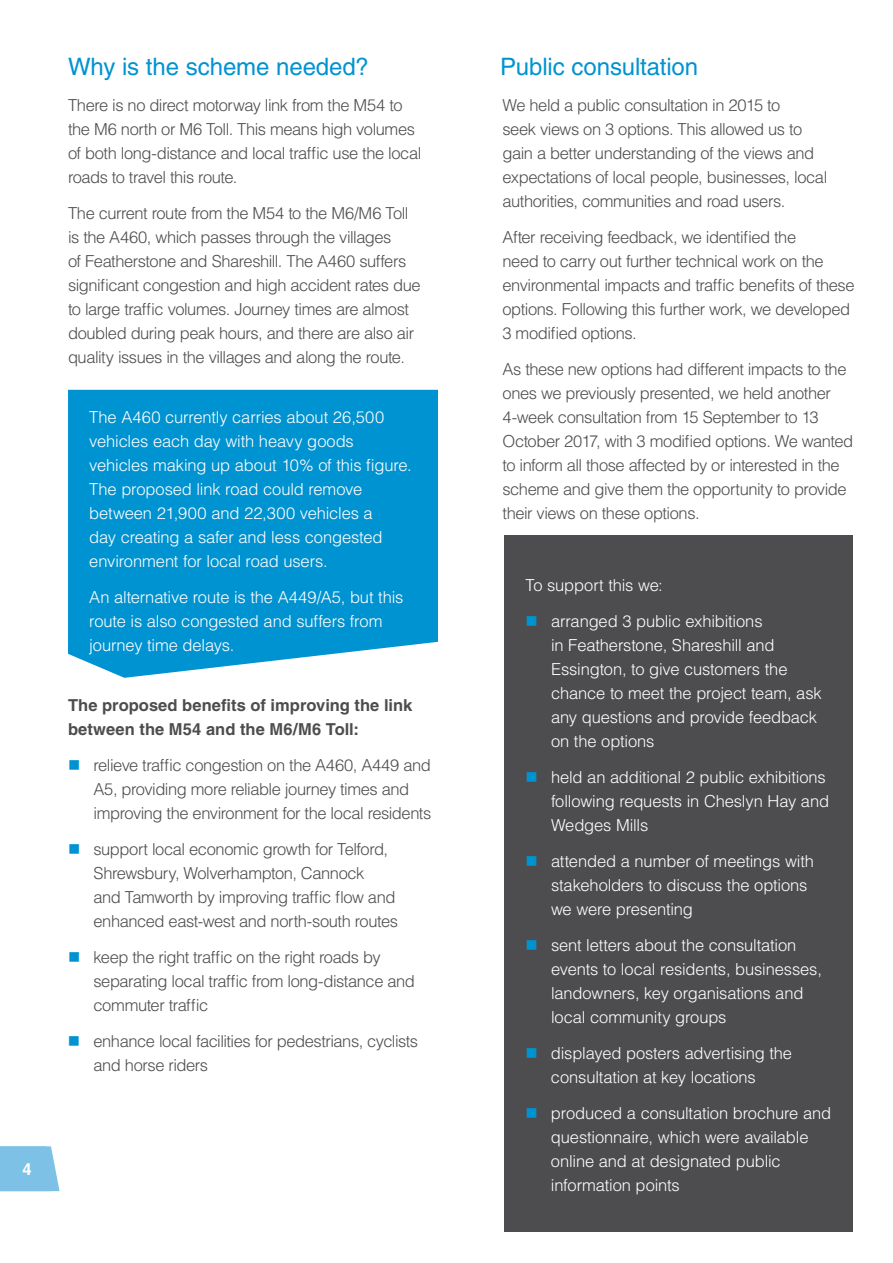
<style>
.page{position:relative;width:893px;height:1263px;background:#fff}
.page>*{position:absolute;margin:0;border:0;box-sizing:border-box;transform-origin:0 0}
.t1{font:24px "Helvetica LT Std";letter-spacing:-.005em;color:#0093d1}
.t2{font:300 16.5px/24px "Helvetica LT Std";letter-spacing:-.03em;color:#4d4d4f}
.t3{font:300 16.5px/24px "Helvetica LT Std";letter-spacing:-.01em;color:#fff}
.t4{font:700 16.5px/24px "Helvetica LT Std";letter-spacing:.005em;color:#4d4d4f}
.t5{font:700 16.5px "Helvetica LT Std";color:#fff}
</style>
<div class="page">
<div style="left:68px;top:390px;width:370px;height:288px;background:#0093d1"></div>
<div style="left:504px;top:535px;width:349px;height:696px;background:#4d4d4f"></div>
<svg style="left:0;top:1146px;width:60px;height:45px;background:#87c7e8"></svg>
<p class="t5" style="left:22px;top:1159px;width:11px">4</p>
<h1 class="t1" style="left:68px;top:53px;width:302px">Why is the scheme needed?</h1>
<p class="t2" style="left:68px;top:93px;width:355px">There is no direct motorway link from the M54 to the M6 north or M6 Toll. This means high volumes of both long-distance and local traffic use the local roads to travel this route.</p>
<p class="t2" style="left:68px;top:201px;width:354px">The current route from the M54 to the M6/M6 Toll is the A460, which passes through the villages<br>of Featherstone and Shareshill. The A460 suffers significant congestion and high accident rates due to large traffic volumes. Journey times are almost doubled during peak hours, and there are also air quality issues in the villages and along the route.</p>
<p class="t3" style="left:89px;top:405px;width:324px">The A460 currently carries about 26,500 vehicles each day with heavy goods vehicles making up about 10% of this figure.<br>The proposed link road could remove between 21,900 and 22,300 vehicles a<br>day creating a safer and less congested environment for local road users.</p>
<p class="t3" style="left:89px;top:585px;width:316px">An alternative route is the A449/A5, but this route is also congested and suffers from journey time delays.</p>
<p class="t4" style="left:68px;top:693px;width:346px">The proposed benefits of improving the link between the M54 and the M6/M6 Toll:</p>
<p class="t2" style="left:94px;top:753px;width:339px">relieve traffic congestion on the A460, A449 and<br>A5, providing more reliable journey times and improving the environment for the local residents</p>
<p class="t2" style="left:94px;top:837px;width:306px">support local economic growth for Telford, Shrewsbury, Wolverhampton, Cannock<br>and Tamworth by improving traffic flow and enhanced east-west and north-south routes</p>
<p class="t2" style="left:94px;top:945px;width:323px">keep the right traffic on the right roads by separating local traffic from long-distance and commuter traffic</p>
<p class="t2" style="left:93px;top:1029px;width:326px">enhance local facilities for pedestrians, cyclists and horse riders</p>
<h1 class="t1" style="left:500px;top:53px;width:199px">Public consultation</h1>
<p class="t2" style="left:502px;top:93px;width:326px">We held a public consultation in 2015 to<br>seek views on 3 options. This allowed us to gain a better understanding of the views and expectations of local people, businesses, local authorities, communities and road users.</p>
<p class="t2" style="left:502px;top:225px;width:354px">After receiving feedback, we identified the<br>need to carry out further technical work on the environmental impacts and traffic benefits of these options. Following this further work, we developed 3 modified options.</p>
<p class="t2" style="left:502px;top:357px;width:352px">As these new options had different impacts to the ones we previously presented, we held another 4-week consultation from 15 September to 13<br>October 2017, with 3 modified options. We wanted to inform all those affected by or interested in the scheme and give them the opportunity to provide their views on these options.</p>
<p class="t3" style="left:551px;top:567px;width:213px;line-height:36px;text-indent:-26px">To support this we:<br>arranged 3 public exhibitions</p>
<p class="t3" style="left:551px;top:633px;width:272px">in Featherstone, Shareshill and<br>Essington, to give customers the chance to meet the project team, ask any questions and provide feedback on the options</p>
<p class="t3" style="left:551px;top:765px;width:280px">held an additional 2 public exhibitions following requests in Cheslyn Hay and<br>Wedges Mills</p>
<p class="t3" style="left:551px;top:849px;width:264px">attended a number of meetings with stakeholders to discuss the options we were presenting</p>
<p class="t3" style="left:551px;top:933px;width:272px">sent letters about the consultation events to local residents, businesses, landowners, key organisations and local community groups</p>
<p class="t3" style="left:551px;top:1041px;width:243px">displayed posters advertising the consultation at key locations</p>
<p class="t3" style="left:551px;top:1101px;width:282px">produced a consultation brochure and questionnaire, which were available online and at designated public information points</p>
</div>
